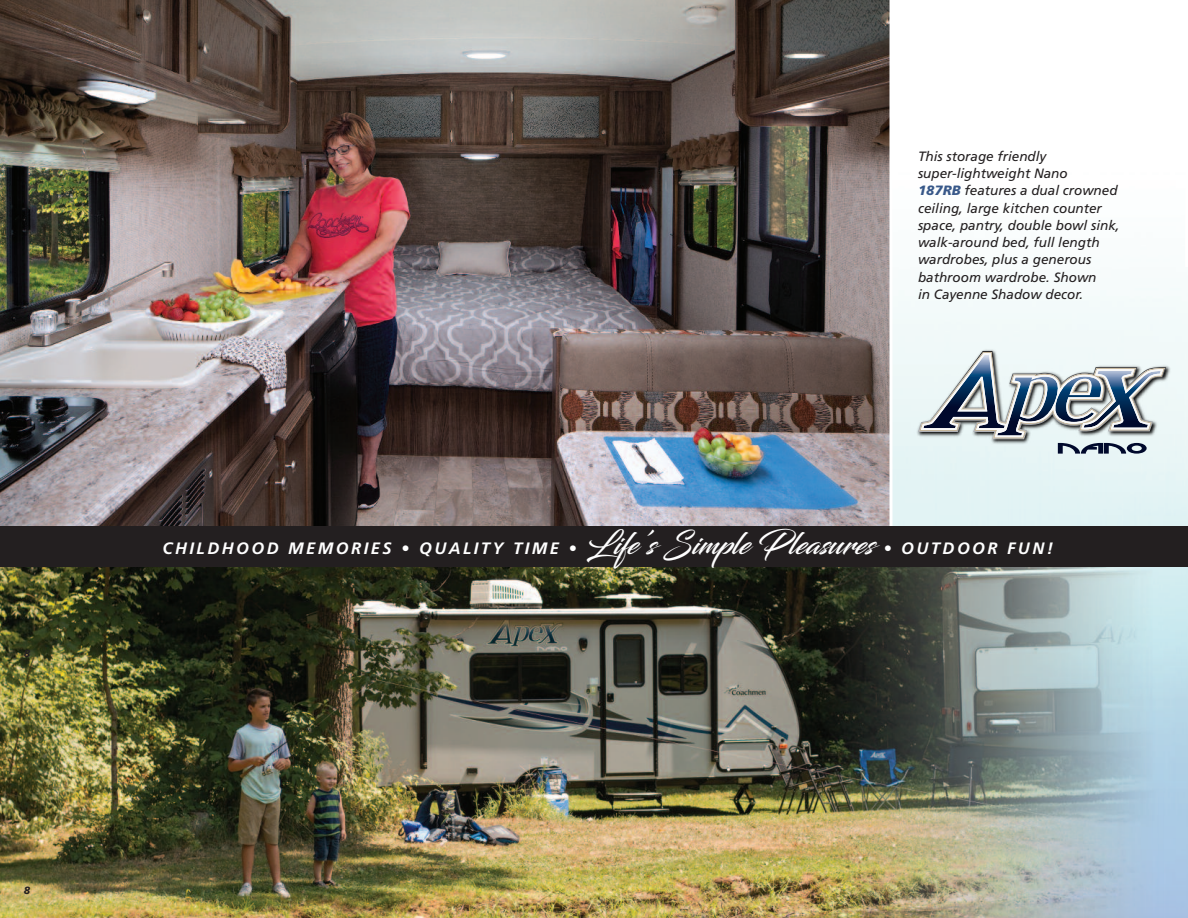
<style>
.page{position:relative;width:1188px;height:918px;background:#fff}
.page>*{position:absolute;margin:0;border:0;box-sizing:border-box;transform-origin:0 0}
.t1{font:italic 700 16.5px "Frutiger";letter-spacing:.15em;color:#fff}
.t2{font:italic 13.5px/17.2px "Frutiger";color:#231f20}
.t3{font:italic 900 10.5px "Frutiger";color:#231f20}
.s1{font-weight:900;color:#385889}
.s2{font-family:"Blacksword";font-weight:400;font-style:normal;font-size:30px}
</style>
<div class="page">
<img style="left:0;top:282px;width:1188px;height:636px">
<img style="left:0;top:0;width:892px;height:527px">
<div style="left:0;top:527px;width:1188px;height:40px;background:#231f20"></div>
<div style="left:913px;top:346px;width:263px;height:103px;background:#f0f9f9"></div>
<svg style="left:918px;top:351px;width:248px;height:103px"></svg>
<p class="t3" style="left:24px;top:649px;width:8px">8</p>
<p class="t3" style="left:24px;top:886px;width:8px">8</p>
<p class="t2" style="left:918px;top:149px;width:203px">This storage friendly super-lightweight Nano<br><span class="s1">187RB</span> features a dual crowned ceiling, large kitchen counter space, pantry, double bowl sink, walk-around bed, full length wardrobes, plus a generous bathroom wardrobe. Shown<br>in Cayenne Shadow decor.</p>
<p class="t1" style="left:163px;top:541px;width:892px">CHILDHOOD MEMORIES • QUALITY TIME • <span class="s2">Life’sSimplePleasures</span> • OUTDOOR FUN!</p>
</div>
